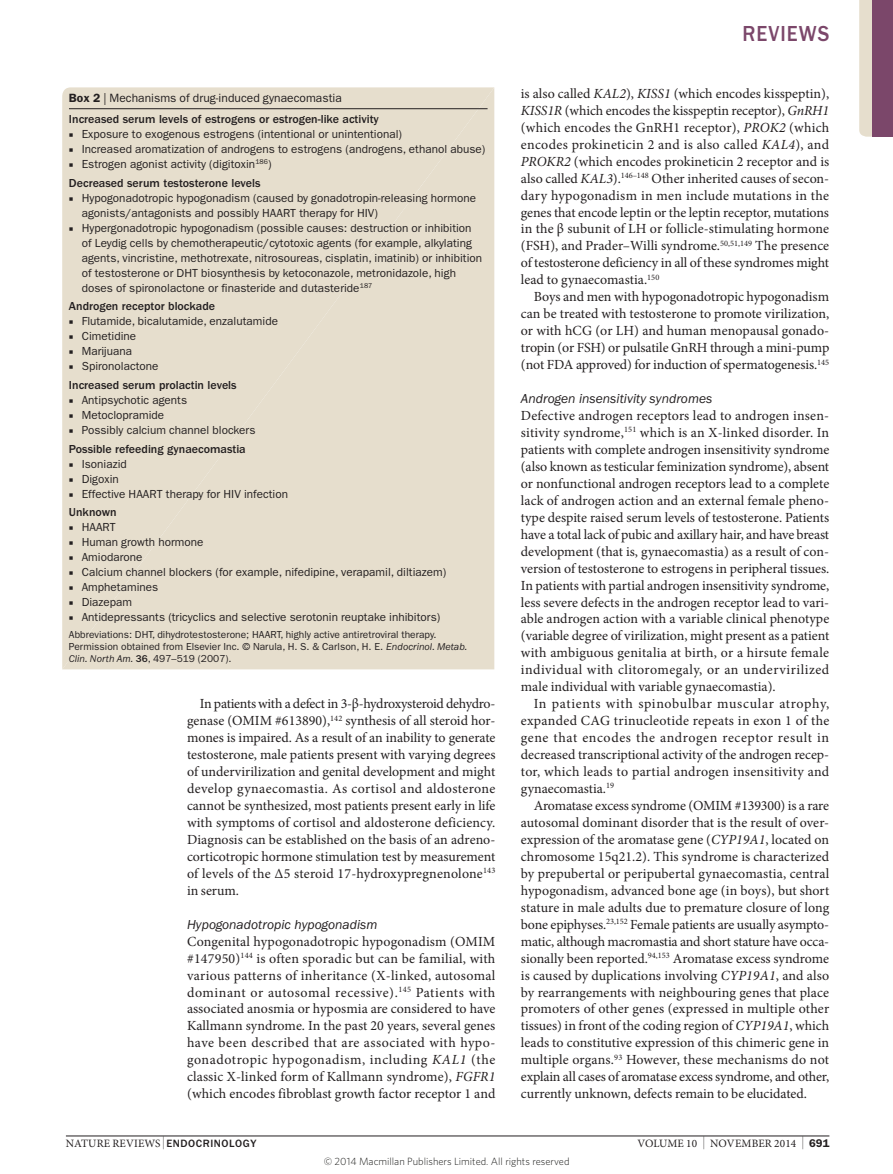
<style>
.page{position:relative;width:893px;height:1174px;background:#fff}
.page>*{position:absolute;margin:0;border:0;box-sizing:border-box;transform-origin:0 0}
.t1{font:500 22.5px "ITC Franklin Gothic Std";letter-spacing:.05em;color:#7b476a;scale:.9 1}
.Body_text{font:13.95px/17px "Minion Pro";color:#231f20;text-align:justify}
.Body_first{font:13.95px/17px "Minion Pro";color:#231f20;text-align:justify}
.Head_3{font:italic 13.5px "ITC Franklin Gothic Std";color:#231f20}
.Box_subhead{font:500 12px "ITC Franklin Gothic Std";color:#231f20}
.Box_title{font:12px "ITC Franklin Gothic Std";color:#231f20}
.t2{font:11.7px/15px "ITC Franklin Gothic Std";color:#231f20}
.t3{font:11.25px "Minion Pro";letter-spacing:.01em;color:#231f20}
.t4{font:300 10.5px "Whitney";color:#1d1d1b}
.Box_footnote{font:10.2px/12.3px "ITC Franklin Gothic Std";color:#231f20}
.s1{font-weight:600}
.s2{font-family:"Minion Pro"}
.s3{font-style:italic}
.s4{font-weight:500}
.s5{font-size:12.9px}
.s6{font-family:"ITC Franklin Gothic Std";font-weight:500;font-size:10.95px}
.s7{font-family:"ITC Franklin Gothic Std";font-weight:600}
</style>
<div class="page">
<hr style="left:66px;top:1135px;width:763px;height:1px;background:#231f20">
<div style="left:62px;top:87px;width:432px;height:582px;background:#e6decd"></div>
<hr style="left:69px;top:108px;width:419px;height:1px;background:#231f20">
<svg style="left:859px;top:0;width:13px;height:137px;background:#e6dece"></svg>
<div style="left:872px;top:0;width:21px;height:137px;background:#7b476a"></div>
<p class="Box_title" style="left:69px;top:91px;width:274px"><span class="s1">Box 2</span> | Mechanisms of drug-induced gynaecomastia</p>
<p class="Box_subhead" style="left:69px;top:112px;width:311px">Increased serum levels of estrogens or estrogen-like activity</p>
<p class="t2" style="left:69px;top:127px;width:335px"><span class="s2">■</span> Exposure to exogenous estrogens (intentional or unintentional)</p>
<p class="t2" style="left:69px;top:142px;width:418px"><span class="s2">■</span> Increased aromatization of androgens to estrogens (androgens, ethanol abuse)</p>
<p class="t2" style="left:69px;top:157px;width:204px"><span class="s2">■</span> Estrogen agonist activity (digitoxin<sup>186</sup>)</p>
<p class="Box_subhead" style="left:69px;top:176px;width:193px">Decreased serum testosterone levels</p>
<p class="t2" style="left:82px;top:190px;width:396px;text-indent:-13px"><span class="s2">■</span> Hypogonadotropic hypogonadism (caused by gonadotropin-releasing hormone agonists/antagonists and possibly HAART therapy for HIV)</p>
<p class="t2" style="left:82px;top:220px;width:402px;text-indent:-13px"><span class="s2">■</span> Hypergonadotropic hypogonadism (possible causes: destruction or inhibition of Leydig cells by chemotherapeutic/cytotoxic agents (for example, alkylating agents, vincristine, methotrexate, nitrosoureas, cisplatin, imatinib) or inhibition of testosterone or DHT biosynthesis by ketoconazole, metronidazole, high doses of spironolactone or finasteride and dutasteride<sup>187</sup></p>
<p class="Box_subhead" style="left:69px;top:300px;width:148px">Androgen receptor blockade</p>
<p class="t2" style="left:69px;top:314px;width:210px"><span class="s2">■</span> Flutamide, bicalutamide, enzalutamide</p>
<p class="t2" style="left:69px;top:329px;width:69px"><span class="s2">■</span> Cimetidine</p>
<p class="t2" style="left:69px;top:344px;width:65px"><span class="s2">■</span> Marijuana</p>
<p class="t2" style="left:69px;top:359px;width:91px"><span class="s2">■</span> Spironolactone</p>
<p class="Box_subhead" style="left:69px;top:378px;width:169px">Increased serum prolactin levels</p>
<p class="t2" style="left:69px;top:392px;width:120px"><span class="s2">■</span> Antipsychotic agents</p>
<p class="t2" style="left:69px;top:407px;width:97px"><span class="s2">■</span> Metoclopramide</p>
<p class="t2" style="left:69px;top:422px;width:188px"><span class="s2">■</span> Possibly calcium channel blockers</p>
<p class="Box_subhead" style="left:69px;top:442px;width:178px">Possible refeeding gynaecomastia</p>
<p class="t2" style="left:69px;top:456px;width:59px"><span class="s2">■</span> Isoniazid</p>
<p class="t2" style="left:69px;top:471px;width:51px"><span class="s2">■</span> Digoxin</p>
<p class="t2" style="left:69px;top:486px;width:221px"><span class="s2">■</span> Effective HAART therapy for HIV infection</p>
<p class="Box_subhead" style="left:69px;top:505px;width:49px">Unknown</p>
<p class="t2" style="left:69px;top:520px;width:48px"><span class="s2">■</span> HAART</p>
<p class="t2" style="left:69px;top:535px;width:136px"><span class="s2">■</span> Human growth hormone</p>
<p class="t2" style="left:69px;top:550px;width:75px"><span class="s2">■</span> Amiodarone</p>
<p class="t2" style="left:69px;top:565px;width:379px"><span class="s2">■</span> Calcium channel blockers (for example, nifedipine, verapamil, diltiazem)</p>
<p class="t2" style="left:69px;top:580px;width:91px"><span class="s2">■</span> Amphetamines</p>
<p class="t2" style="left:69px;top:595px;width:65px"><span class="s2">■</span> Diazepam</p>
<p class="t2" style="left:69px;top:610px;width:373px"><span class="s2">■</span> Antidepressants (tricyclics and selective serotonin reuptake inhibitors)</p>
<p class="Box_footnote" style="left:69px;top:628px;width:400px">Abbreviations: DHT, dihydrotestosterone; HAART, highly active antiretroviral therapy.<br>Permission obtained from Elsevier Inc. © Narula, H. S. &amp; Carlson, H. E. <span class="s3">Endocrinol. Metab.<br>Clin. North Am.</span> <span class="s4">36</span>, 497–519 (2007).</p>
<p class="Body_text" style="left:187px;top:695px;width:310px;text-indent:13px">In patients with a defect in 3‑β-hydroxysteroid dehydro&shy;genase (OMIM #613890),<sup>142</sup> synthesis of all steroid hor&shy;mones is impaired. As a result of an inability to generate testosterone, male patients present with varying degrees of undervirilization and genital development and might develop gynaecomastia. As cortisol and aldosterone cannot be synthesized, most patients present early in life with symptoms of cortisol and aldosterone deficiency.<br>Diagnosis can be established on the basis of an adreno&shy;corticotropic hormone stimulation test by measurement of levels of the Δ5 steroid 17-hydroxypregnenolone<sup>143 </sup>in serum.</p>
<p class="Head_3" style="left:187px;top:916px;width:192px">Hypogonadotropic hypogonadism</p>
<p class="Body_first" style="left:187px;top:932px;width:310px">Congenital hypogonadotropic hypogonadism (OMIM #147950)<sup>144</sup> is often sporadic but can be familial, with various patterns of inheritance (X-linked, autosomal dominant or autosomal recessive).<sup>145</sup> Patients with associated anosmia or hyposmia are considered to have Kallmann syndrome. In the past 20 years, several genes have been described that are associated with hypo&shy;gonadotropic hypogonadism, including <span class="s3">KAL1</span> (the classic X‑linked form of Kallmann syndrome), <span class="s3">FGFR1 </span>(which encodes fibroblast growth factor receptor 1 and</p>
<h1 class="t1" style="left:742px;top:21px;width:98px">REVIEWS</h1>
<p class="Body_first" style="left:521px;top:85px;width:310px">is also called <span class="s3">KAL2</span>), <span class="s3">KISS1</span> (which encodes kisspeptin), <span class="s3">KISS1R</span> (which encodes the kisspeptin receptor), <span class="s3">GnRH1 </span>(which encodes the GnRH1 receptor), <span class="s3">PROK2</span> (which encodes prokineticin 2 and is also called <span class="s3">KAL4</span>), and <span class="s3">PROKR2</span> (which encodes prokineticin 2 receptor and is also called <span class="s3">KAL3</span>).<sup>146–148</sup> Other inherited causes of secon&shy;dary hypogonadism in men include mutations in the genes that encode leptin or the leptin receptor, mutations in the β subunit of LH or follicle-stimulating hormone (FSH), and Prader–Willi syndrome.<sup>50,51,149</sup> The presence of testosterone deficiency in all of these syndromes might lead to gynaecomastia.<sup>150</sup></p>
<p class="Body_text" style="left:521px;top:288px;width:310px;text-indent:13px">Boys and men with hypogonadotropic hypogonadism can be treated with testosterone to promote virilization, or with hCG (or LH) and human menopausal gonado&shy;tropin (or FSH) or pulsatile GnRH through a mini-pump (not FDA approved) for induction of spermatogenesis.<sup>145</sup></p>
<p class="Head_3" style="left:521px;top:391px;width:193px">Androgen insensitivity syndromes</p>
<p class="Body_first" style="left:521px;top:407px;width:310px">Defective androgen receptors lead to androgen insen&shy;sitivity syndrome,<sup>151</sup> which is an X‑linked disorder. In patients with complete androgen insensitivity syndrome (also known as testicular feminization syndrome), absent or nonfunctional androgen receptors lead to a complete lack of androgen action and an external female pheno&shy;type despite raised serum levels of testosterone. Patients have a total lack of pubic and axillary hair, and have breast development (that is, gynaecomastia) as a result of con&shy;version of testosterone to estrogens in peripheral tissues.<br>In patients with partial androgen insensitivity syndrome, less severe defects in the androgen receptor lead to vari&shy;able androgen action with a variable clinical phenotype (variable degree of virilization, might present as a patient with ambiguous genitalia at birth, or a hirsute female individual with clitoromegaly, or an undervirilized male individual with variable gynaecomastia).</p>
<p class="Body_text" style="left:521px;top:695px;width:310px;text-indent:13px">In patients with spinobulbar muscular atrophy, expanded CAG trinucleotide repeats in exon 1 of the gene that encodes the androgen receptor result in decreased transcriptional activity of the androgen recep&shy;tor, which leads to partial androgen insensitivity and gynaecomastia.<sup>19</sup></p>
<p class="Body_text" style="left:521px;top:797px;width:310px;text-indent:13px">Aromatase excess syndrome (OMIM #139300) is a rare autosomal dominant disorder that is the result of over&shy;expression of the aromatase gene (<span class="s3">CYP19A1</span>, located on chromosome 15q21.2). This syndrome is characterized by prepubertal or peripubertal gynaecomastia, central hypogonadism, advanced bone age (in boys), but short stature in male adults due to premature closure of long bone epiphyses.<sup>23,152</sup> Female patients are usually asympto&shy;matic, although macromastia and short stature have occa&shy;sionally been reported.<sup>94,153</sup> Aromatase excess syndrome is caused by duplications involving <span class="s3">CYP19A1</span>, and also by rearrangements with neighbouring genes that place promoters of other genes (expressed in multiple other tissues) in front of the coding region of <span class="s3">CYP19A1</span>, which leads to constitutive expression of this chimeric gene in multiple organs.<sup>93</sup> However, these mechanisms do not explain all cases of aromatase excess syndrome, and other, currently unknown, defects remain to be elucidated.</p>
<p class="t3" style="left:66px;top:1135px;width:192px">NATURE REVIEWS <span class="s5">|</span> <span class="s6">ENDOCRINOLOGY</span></p>
<p class="t3" style="left:637px;top:1135px;width:194px">VOLUME 10 <span class="s5">|</span> NOVEMBER 2014 <span class="s5">|</span> <span class="s7">691</span></p>
<p class="t4" style="left:324px;top:1154px;width:247px">© 2014 Macmillan Publishers Limited. All rights reserved</p>
</div>
